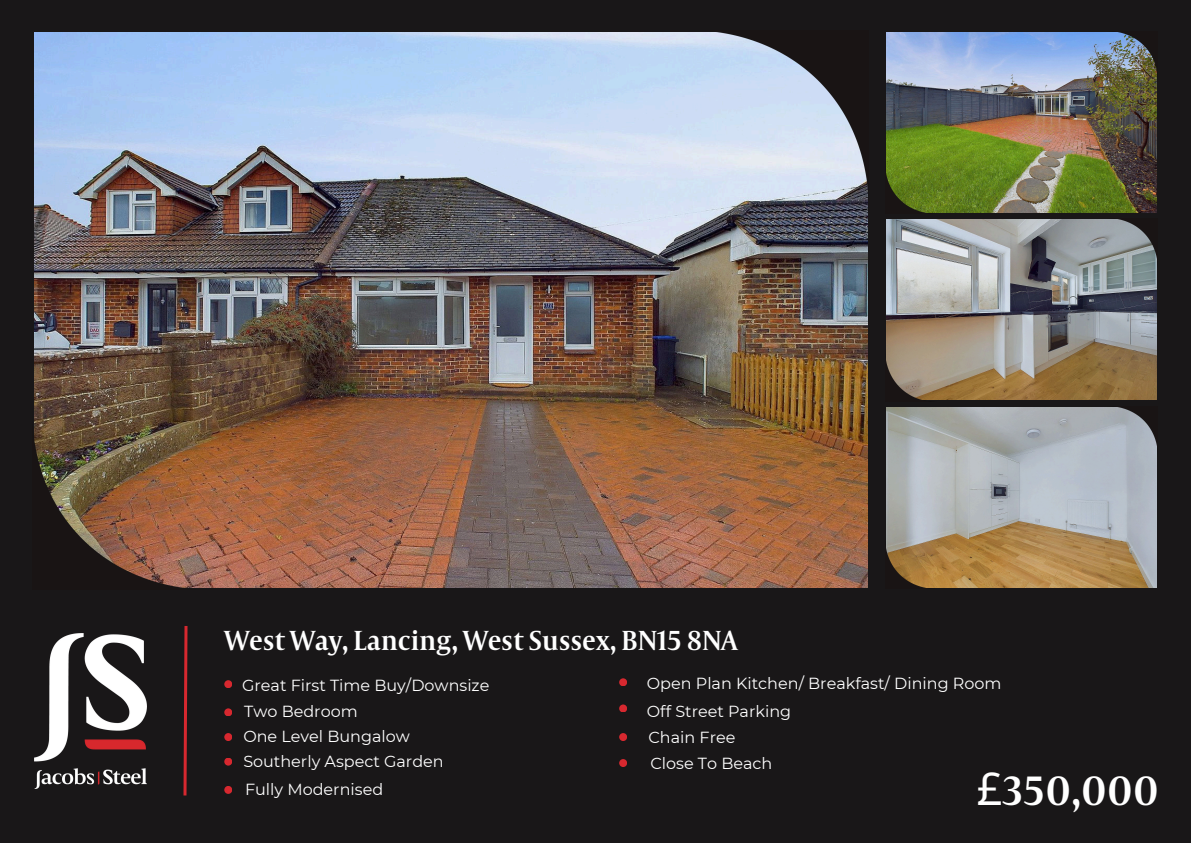
<style>
.page{position:relative;width:1191px;height:843px;background:#fff}
.page>*{position:absolute;margin:0;border:0;box-sizing:border-box;transform-origin:0 0}
.t1{font:45.2px "Capitolium Road";letter-spacing:-.005em;color:#fff}
.t2{font:30.3px "Capitolium Road";letter-spacing:-.01em;color:#fff}
.t3{font:16px "Montserrat";color:#fff}
.s1{font-family:"Noto Sans"}
</style>
<div class="page">
<div style="left:0;top:0;width:1190px;height:842px;background:#191718"></div>
<img style="left:886px;top:32px;width:270px;height:180px">
<img style="left:886px;top:219px;width:270px;height:180px">
<img style="left:886px;top:407px;width:270px;height:180px">
<img style="left:34px;top:32px;width:833px;height:555px">
<div style="left:224px;top:680px;width:8px;height:8px;background:#d7282f;border-radius:50%"></div>
<img style="left:34px;top:633px;width:113px;height:155px">
<img style="left:886px;top:534px;width:50px;height:54px">
<svg style="left:183px;top:626px;width:5px;height:170px"></svg>
<div style="left:224px;top:708px;width:8px;height:8px;background:#d7282f;border-radius:50%"></div>
<svg style="left:224px;top:732px;width:8px;height:8px"></svg>
<div style="left:224px;top:757px;width:8px;height:8px;background:#d7282f;border-radius:50%"></div>
<div style="left:619px;top:678px;width:8px;height:8px;background:#d7282f;border-radius:50%"></div>
<div style="left:619px;top:704px;width:8px;height:8px;background:#d7282f;border-radius:50%"></div>
<svg style="left:619px;top:732px;width:8px;height:8px"></svg>
<svg style="left:619px;top:758px;width:8px;height:8px"></svg>
<img style="left:689px;top:32px;width:179px;height:188px">
<img style="left:34px;top:399px;width:178px;height:189px">
<img style="left:1106px;top:32px;width:51px;height:53px">
<img style="left:886px;top:159px;width:50px;height:54px">
<img style="left:1106px;top:219px;width:51px;height:53px">
<img style="left:886px;top:347px;width:50px;height:53px">
<img style="left:1106px;top:407px;width:51px;height:53px">
<div style="left:224px;top:785px;width:8px;height:8px;background:#d7282f;border-radius:50%"></div>
<h2 class="t2" style="left:224px;top:630px;width:515px">West Way, Lancing, West Sussex, BN15 8NA</h2>
<p class="t3" style="left:242px;top:675px;width:249px">Great First Time Buy/Downsize</p>
<p class="t3" style="left:244px;top:701px;width:115px">Two Bedroom</p>
<p class="t3" style="left:243px;top:726px;width:168px">One Level Bungalow</p>
<p class="t3" style="left:243px;top:750px;width:202px">Southerly Aspect Garden</p>
<p class="t3" style="left:646px;top:673px;width:356px">Open Plan Kitchen/ Breakfast/ Dining Room</p>
<p class="t3" style="left:646px;top:701px;width:146px">Off Street Parking</p>
<p class="t3" style="left:648px;top:727px;width:88px">Chain Free</p>
<h1 class="t3" style="left:650px;top:753px;width:123px">Close To Beach</h1>
<p class="t3" style="left:245px;top:779px;width:140px">Fully Modernised</p>
<p class="t1" style="left:976px;top:775px;width:184px"><span class="s1">£</span>350,000</p>
</div>
